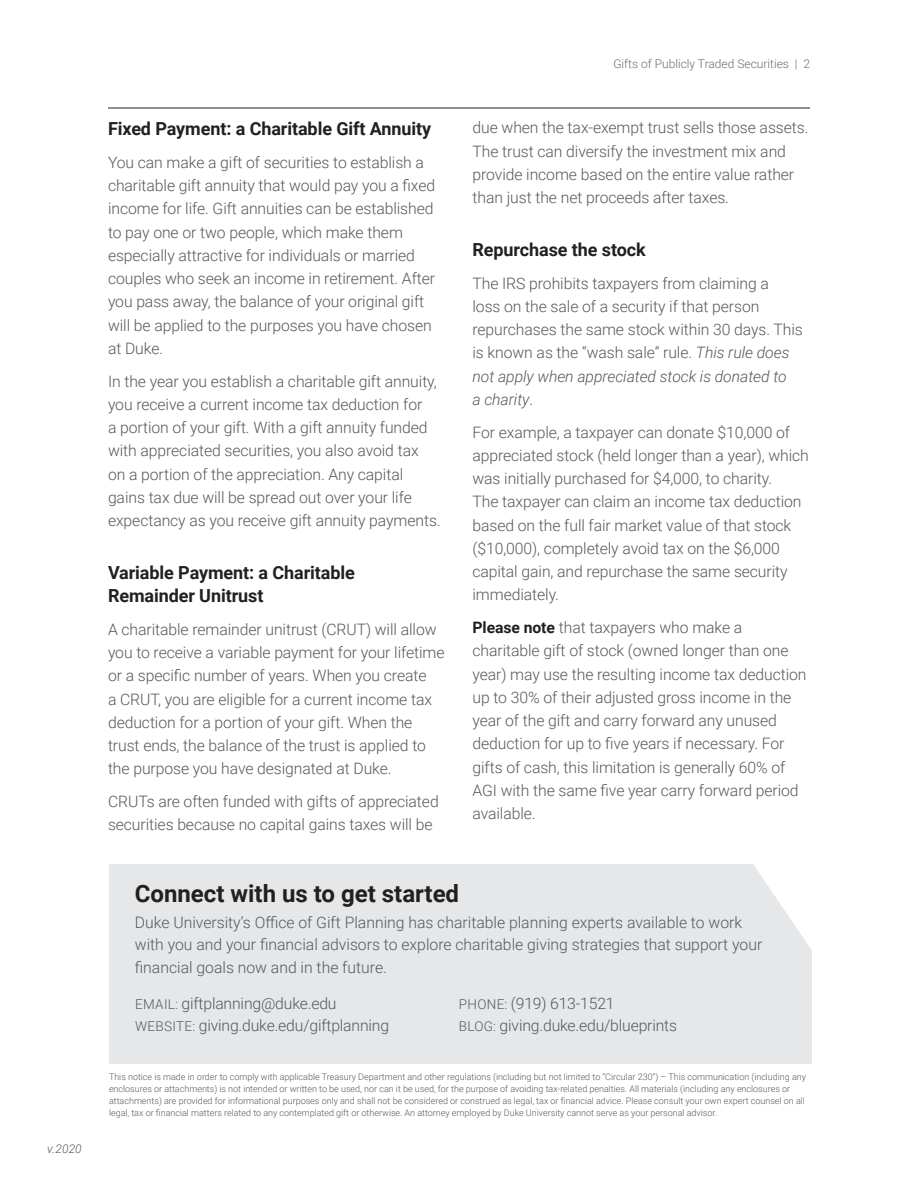
<style>
.page{position:relative;width:918px;height:1188px;background:#fff}
.page>*{position:absolute;margin:0;border:0;box-sizing:border-box;transform-origin:0 0}
.t1{font:700 24px "Roboto";color:#231f20}
.t2{font:700 18px/23.2px "Roboto";letter-spacing:-.005em;color:#231f20}
.t3{font:300 15.75px/23.2px "Roboto";letter-spacing:-.005em;color:#57585a}
.t4{font:300 12px "Roboto";color:#6c6d70}
.t5{font:italic 300 12px "Roboto";color:#57585a}
.t6{font:300 9px/12px "Roboto";color:#57585a}
.s1{font-style:italic}
.s2{font-weight:700;color:#231f20}
.s3{font-size:13.5px}
</style>
<div class="page">
<hr style="left:108px;top:108px;width:702px;height:1px;background:#231f20">
<div style="left:109px;top:864px;width:703px;height:200px;background:#e6e7e9"></div>
<svg style="left:753px;top:864px;width:59px;height:86px"></svg>
<p class="t5" style="left:47px;top:1141px;width:36px">v.2020</p>
<p class="t2" style="left:108px;top:116px;width:325px">Fixed Payment: a Charitable Gift Annuity</p>
<p class="t3" style="left:108px;top:150px;width:329px">You can make a gift of securities to establish a charitable gift annuity that would pay you a fixed income for life. Gift annuities can be established to pay one or two people, which make them especially attractive for individuals or married couples who seek an income in retirement. After you pass away, the balance of your original gift will be applied to the purposes you have chosen at Duke.</p>
<p class="t3" style="left:108px;top:369px;width:334px">In the year you establish a charitable gift annuity, you receive a current income tax deduction for<br>a portion of your gift. With a gift annuity funded with appreciated securities, you also avoid tax<br>on a portion of the appreciation. Any capital gains tax due will be spread out over your life expectancy as you receive gift annuity payments.</p>
<p class="t2" style="left:108px;top:560px;width:248px">Variable Payment: a Charitable<br>Remainder Unitrust</p>
<p class="t3" style="left:108px;top:617px;width:338px">A charitable remainder unitrust (CRUT) will allow you to receive a variable payment for your lifetime or a specific number of years. When you create<br>a CRUT, you are eligible for a current income tax deduction for a portion of your gift. When the trust ends, the balance of the trust is applied to the purpose you have designated at Duke.</p>
<p class="t3" style="left:108px;top:789px;width:332px">CRUTs are often funded with gifts of appreciated securities because no capital gains taxes will be</p>
<p class="t4" style="left:613px;top:56px;width:198px">Gifts of Publicly Traded Securities | 2</p>
<p class="t3" style="left:473px;top:115px;width:338px">due when the tax-exempt trust sells those assets.<br>The trust can diversify the investment mix and provide income based on the entire value rather than just the net proceeds after taxes.</p>
<p class="t2" style="left:472px;top:237px;width:175px">Repurchase the stock</p>
<p class="t3" style="left:472px;top:271px;width:332px">The IRS prohibits taxpayers from claiming a<br>loss on the sale of a security if that person repurchases the same stock within 30 days. This is known as the “wash sale” rule. <span class="s1">This rule does not apply when appreciated stock is donated to<br>a charity</span>.</p>
<p class="t3" style="left:472px;top:420px;width:338px">For example, a taxpayer can donate $10,000 of appreciated stock (held longer than a year), which was initially purchased for $4,000, to charity.<br>The taxpayer can claim an income tax deduction based on the full fair market value of that stock ($10,000), completely avoid tax on the $6,000 capital gain, and repurchase the same security immediately.</p>
<p class="t3" style="left:472px;top:615px;width:336px"><span class="s2">Please note</span> that taxpayers who make a charitable gift of stock (owned longer than one year) may use the resulting income tax deduction up to 30% of their adjusted gross income in the year of the gift and carry forward any unused deduction for up to five years if necessary. For gifts of cash, this limitation is generally 60% of AGI with the same five year carry forward period available.</p>
<h1 class="t1" style="left:135px;top:877px;width:326px">Connect with us to get started</h1>
<p class="t3" style="left:135px;top:910px;width:629px;line-height:22.5px">Duke University’s Office of Gift Planning has charitable planning experts available to work with you and your financial advisors to explore charitable giving strategies that support your financial goals now and in the future.</p>
<p class="t3" style="left:135px;top:991px;width:203px"><span class="s3">EMAIL:</span> giftplanning@duke.edu</p>
<p class="t3" style="left:459px;top:991px;width:157px"><span class="s3">PHONE:</span> (919) 613-1521</p>
<p class="t3" style="left:135px;top:1013px;width:256px"><span class="s3">WEBSITE:</span> giving.duke.edu/giftplanning</p>
<p class="t3" style="left:459px;top:1013px;width:220px"><span class="s3">BLOG:</span> giving.duke.edu/blueprints</p>
<p class="t6" style="left:109px;top:1071px;width:699px">This notice is made in order to comply with applicable Treasury Department and other regulations (including but not limited to “Circular 230”) – This communication (including any enclosures or attachments) is not intended or written to be used, nor can it be used, for the purpose of avoiding tax-related penalties. All materials (including any enclosures or attachments) are provided for informational purposes only and shall not be considered or construed as legal, tax or financial advice. Please consult your own expert counsel on all legal, tax or financial matters related to any contemplated gift or otherwise. An attorney employed by Duke University cannot serve as your personal advisor.</p>
</div>
